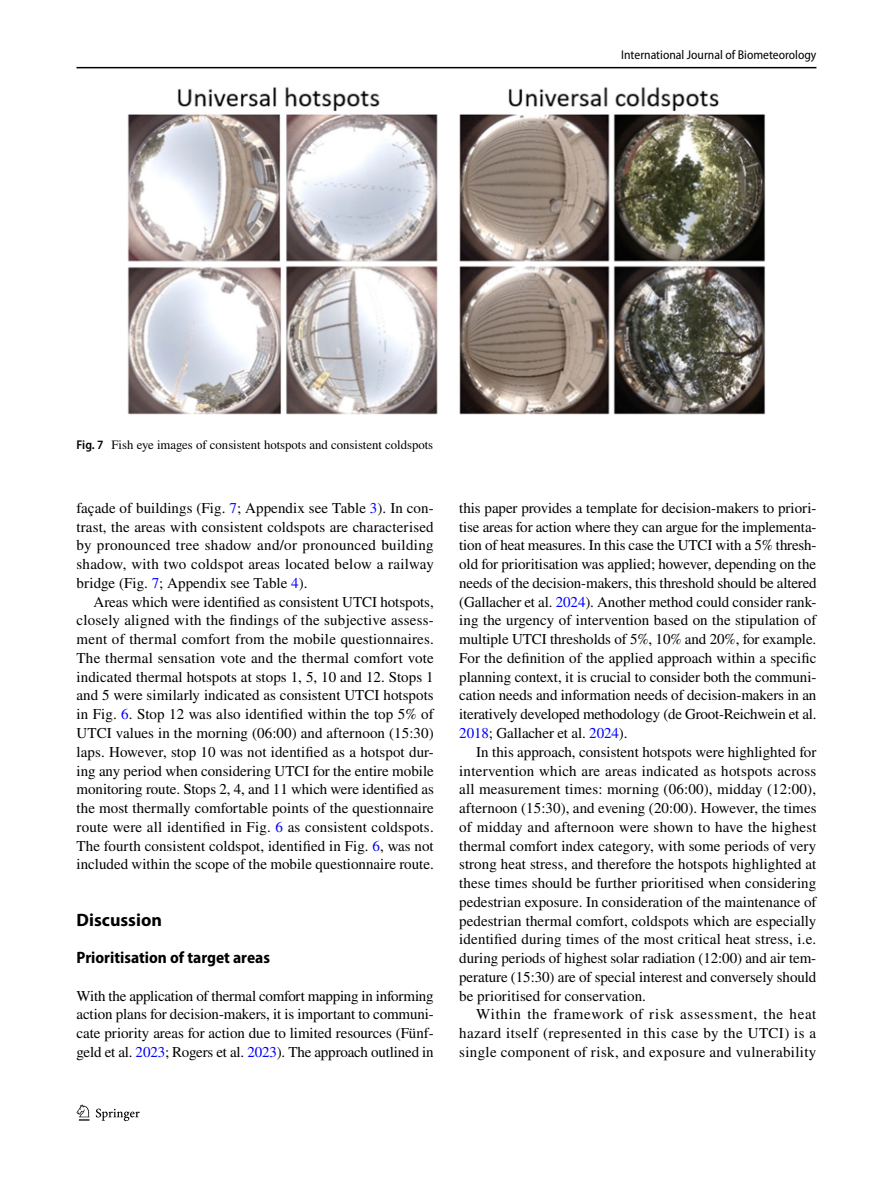
<style>
.page{position:relative;width:893px;height:1187px;background:#fff}
.page>*{position:absolute;margin:0;border:0;box-sizing:border-box;transform-origin:0 0}
.t1{font:700 18px "Myriad Pro";color:#000}
.t2{font:700 semi-condensed 16.5px "Myriad Pro";color:#000}
.t3{font:15px/18.8px "STIX";color:#000;text-align:justify}
.t4{font:12.75px "STIX";color:#000}
.t5{font:semi-condensed 12.75px "Myriad Pro";color:#000}
.s1{font-family:"Myriad Pro";font-weight:600;font-stretch:semi-condensed}
.s2{color:#00f}
</style>
<div class="page">
<hr style="left:77px;top:67px;width:739px;height:1px;background:#000">
<svg style="left:77px;top:1104px;width:12px;height:16px"></svg>
<svg style="left:96px;top:1108px;width:44px;height:12px"></svg>
<img style="left:128px;top:87px;width:637px;height:327px">
<p class="t5" style="left:621px;top:48px;width:197px">International Journal of Biometeorology</p>
<p class="t4" style="left:77px;top:436px;width:358px"><span class="s1">Fig. 7</span> Fish eye images of consistent hotspots and consistent coldspots</p>
<p class="t3" style="left:77px;top:499px;width:359px">façade of buildings (Fig. <span class="s2">7</span>; Appendix see Table <span class="s2">3</span>). In con&shy;trast, the areas with consistent coldspots are characterised by pronounced tree shadow and/or pronounced building shadow, with two coldspot areas located below a railway bridge (Fig. <span class="s2">7</span>; Appendix see Table <span class="s2">4</span>).</p>
<p class="t3" style="left:77px;top:593px;width:359px;text-indent:17px">Areas which were identified as consistent UTCI hotspots, closely aligned with the findings of the subjective assess&shy;ment of thermal comfort from the mobile questionnaires.<br>The thermal sensation vote and the thermal comfort vote indicated thermal hotspots at stops 1, 5, 10 and 12. Stops 1 and 5 were similarly indicated as consistent UTCI hotspots in Fig. <span class="s2">6</span>. Stop 12 was also identified within the top 5% of UTCI values in the morning (06:00) and afternoon (15:30) laps. However, stop 10 was not identified as a hotspot dur&shy;ing any period when considering UTCI for the entire mobile monitoring route. Stops 2, 4, and 11 which were identified as the most thermally comfortable points of the questionnaire route were all identified in Fig. <span class="s2">6</span> as consistent coldspots.<br>The fourth consistent coldspot, identified in Fig. <span class="s2">6</span>, was not included within the scope of the mobile questionnaire route.</p>
<p class="t1" style="left:77px;top:907px;width:87px">Discussion</p>
<p class="t2" style="left:77px;top:948px;width:195px">Prioritisation of target areas</p>
<p class="t3" style="left:77px;top:987px;width:359px">With the application of thermal comfort mapping in informing action plans for decision-makers, it is important to communi&shy;cate priority areas for action due to limited resources (Fünf&shy;geld et al. <span class="s2">2023</span>; Rogers et al. <span class="s2">2023</span>). The approach outlined in</p>
<p class="t3" style="left:459px;top:499px;width:359px">this paper provides a template for decision-makers to priori&shy;tise areas for action where they can argue for the implementa&shy;tion of heat measures. In this case the UTCI with a 5% thresh&shy;old for prioritisation was applied; however, depending on the needs of the decision-makers, this threshold should be altered (Gallacher et al. <span class="s2">2024</span>). Another method could consider rank&shy;ing the urgency of intervention based on the stipulation of multiple UTCI thresholds of 5%, 10% and 20%, for example.<br>For the definition of the applied approach within a specific planning context, it is crucial to consider both the communi&shy;cation needs and information needs of decision-makers in an iteratively developed methodology (de Groot-Reichwein et al.<br><span class="s2">2018</span>; Gallacher et al. <span class="s2">2024</span>).</p>
<p class="t3" style="left:459px;top:743px;width:359px;text-indent:17px">In this approach, consistent hotspots were highlighted for intervention which are areas indicated as hotspots across all measurement times: morning (06:00), midday (12:00), afternoon (15:30), and evening (20:00). However, the times of midday and afternoon were shown to have the highest thermal comfort index category, with some periods of very strong heat stress, and therefore the hotspots highlighted at these times should be further prioritised when considering pedestrian exposure. In consideration of the maintenance of pedestrian thermal comfort, coldspots which are especially identified during times of the most critical heat stress, i.e. during periods of highest solar radiation (12:00) and air tem&shy;perature (15:30) are of special interest and conversely should be prioritised for conservation.</p>
<p class="t3" style="left:459px;top:1005px;width:359px;text-indent:17px">Within the framework of risk assessment, the heat hazard itself (represented in this case by the UTCI) is a single component of risk, and exposure and vulnerability</p>
</div>
